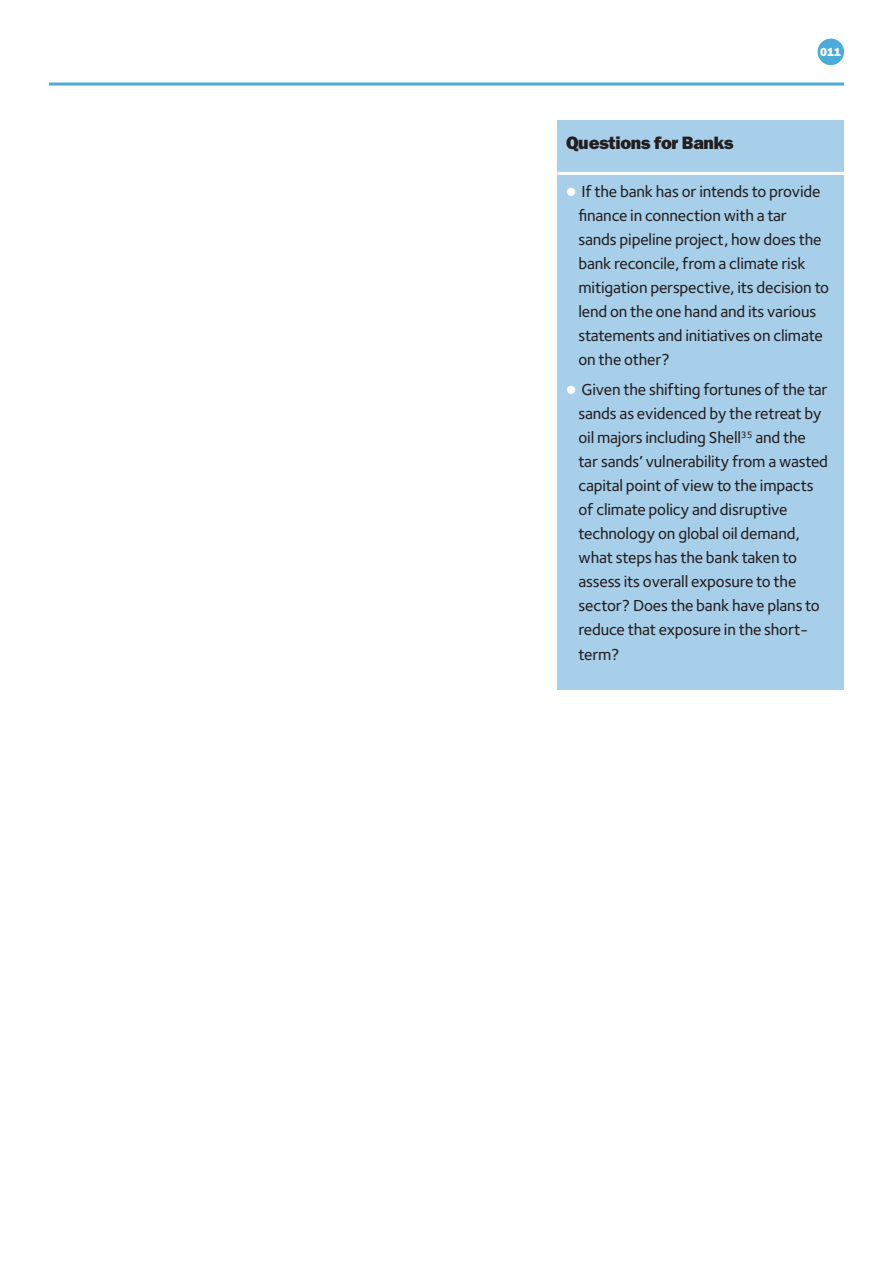
<style>
.page{position:relative;width:893px;height:1263px;background:#fff}
.page>*{position:absolute;margin:0;border:0;box-sizing:border-box;transform-origin:0 0}
.t1{font:18px "ITC Franklin Gothic Std Hvy";letter-spacing:-.02em;color:#231f20}
.t2{font:500 16.5px/24px "Foundry Sterling";letter-spacing:-.01em;color:#231f20}
.t3{font:11.7px "ITC Franklin Gothic Std Hvy";color:#fff}
.s1{font-family:"Graphik";font-weight:900;font-size:27px;color:#fff}
</style>
<div class="page">
<hr style="left:49px;top:83px;width:795px;height:3px;background:#4bacd9">
<div style="left:817px;top:39px;width:27px;height:26px;background:#4bacd9;border-radius:50%"></div>
<div style="left:558px;top:120px;width:286px;height:569px;background:#a8cfe9"></div>
<hr style="left:558px;top:172px;width:286px;height:3px;background:#fff">
<p class="t3" style="left:820px;top:45px;width:23px">011</p>
<p class="t1" style="left:566px;top:133px;width:169px">Questions for Banks</p>
<p class="t2" style="left:578px;top:180px;width:252px;text-indent:-12px"><span class="s1">•</span> If the bank has or intends to provide finance in connection with a tar sands pipeline project, how does the bank reconcile, from a climate risk mitigation perspective, its decision to lend on the one hand and its various statements and initiatives on climate on the other?</p>
<p class="t2" style="left:578px;top:378px;width:251px;text-indent:-12px"><span class="s1">•</span> Given the shifting fortunes of the tar sands as evidenced by the retreat by oil majors including Shell<sup>35</sup> and the tar sands’ vulnerability from a wasted capital point of view to the impacts of climate policy and disruptive technology on global oil demand, what steps has the bank taken to assess its overall exposure to the sector? Does the bank have plans to reduce that exposure in the short&shy;term?</p>
</div>
